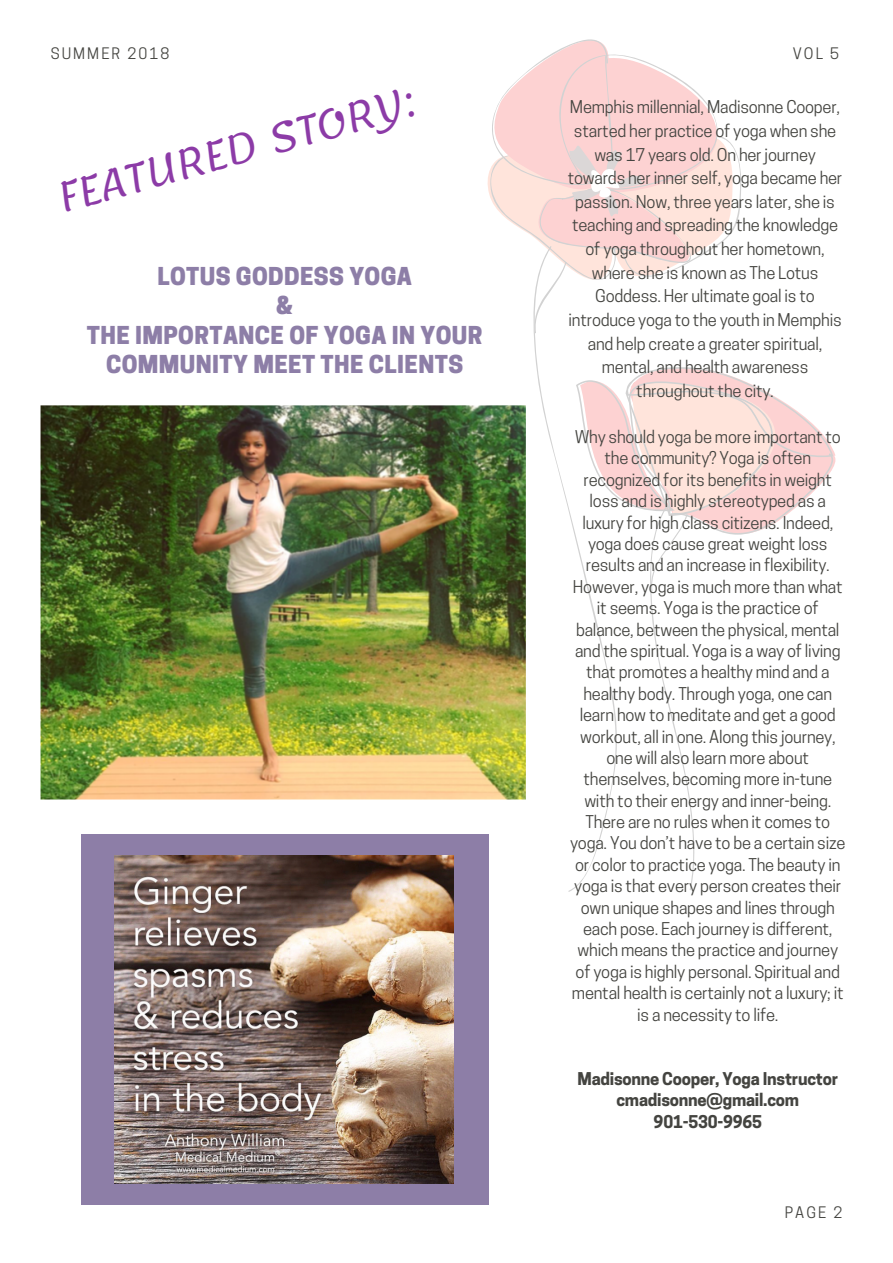
<style>
.page{position:relative;width:893px;height:1263px;background:#fff}
.page>*{position:absolute;margin:0;border:0;box-sizing:border-box;transform-origin:0 0}
.t1{font:300 39.75px "Lemonada";color:#8c3ba7}
.t2{font:800 23.25px/29.2px "Cooper Hewitt";letter-spacing:.015em;color:#8d7ea7;text-align:center}
.t3{font:16.5px/21.5px "Cooper Hewitt";letter-spacing:-.015em;color:#444440;text-align:center}
.t4{font:700 16.5px/21.5px "Cooper Hewitt";letter-spacing:-.015em;color:#444440;text-align:center}
.t5{font:14.85px "Cooper Hewitt";letter-spacing:.14em;color:#444440}
</style>
<div class="page">
<svg style="left:533px;top:333px;width:43px;height:559px"></svg>
<svg style="left:488px;top:39px;width:254px;height:294px"></svg>
<svg style="left:576px;top:367px;width:259px;height:523px"></svg>
<div style="left:81px;top:834px;width:408px;height:371px;background:#8d7ea7"></div>
<img style="left:41px;top:405px;width:485px;height:394px">
<img style="left:115px;top:856px;width:339px;height:327px">
<p class="t5" style="left:51px;top:47px;width:120px">SUMMER 2018</p>
<p class="t5" style="left:793px;top:47px;width:48px">VOL 5</p>
<h1 class="t1" style="left:52px;top:175px;width:372px;rotate:-15deg">FEATURED STORY:</h1>
<h2 class="t2" style="left:87px;top:265px;width:397px">LOTUS GODDESS YOGA<br>&amp;<br>THE IMPORTANCE OF YOGA IN YOUR<br>COMMUNITY MEET THE CLIENTS</h2>
<p class="t3" style="left:568px;top:97px;width:276px;line-height:23.7px">Memphis millennial, Madisonne Cooper, started her practice of yoga when she was 17 years old. On her journey towards her inner self, yoga became her passion. Now, three years later, she is teaching and spreading the knowledge of yoga throughout her hometown, where she is known as The Lotus Goddess. Her ultimate goal is to introduce yoga to the youth in Memphis and help create a greater spiritual, mental, and health awareness throughout the city.</p>
<p class="t3" style="left:570px;top:428px;width:277px">Why should yoga be more important to the community? Yoga is often recognized for its benefits in weight loss and is highly stereotyped as a luxury for high class citizens. Indeed, yoga does cause great weight loss results and an increase in flexibility.<br>However, yoga is much more than what it seems. Yoga is the practice of balance, between the physical, mental and the spiritual. Yoga is a way of living that promotes a healthy mind and a healthy body. Through yoga, one can learn how to meditate and get a good workout, all in one. Along this journey, one will also learn more about themselves, becoming more in-tune with to their energy and inner-being.<br>There are no rules when it comes to yoga. You don’t have to be a certain size or color to practice yoga. The beauty in yoga is that every person creates their own unique shapes and lines through each pose. Each journey is different, which means the practice and journey of yoga is highly personal. Spiritual and mental health is certainly not a luxury; it is a necessity to life.</p>
<p class="t4" style="left:577px;top:1070px;width:262px">Madisonne Cooper, Yoga Instructor cmadisonne@gmail.com<br>901-530-9965</p>
<p class="t5" style="left:785px;top:1207px;width:59px">PAGE 2</p>
</div>
